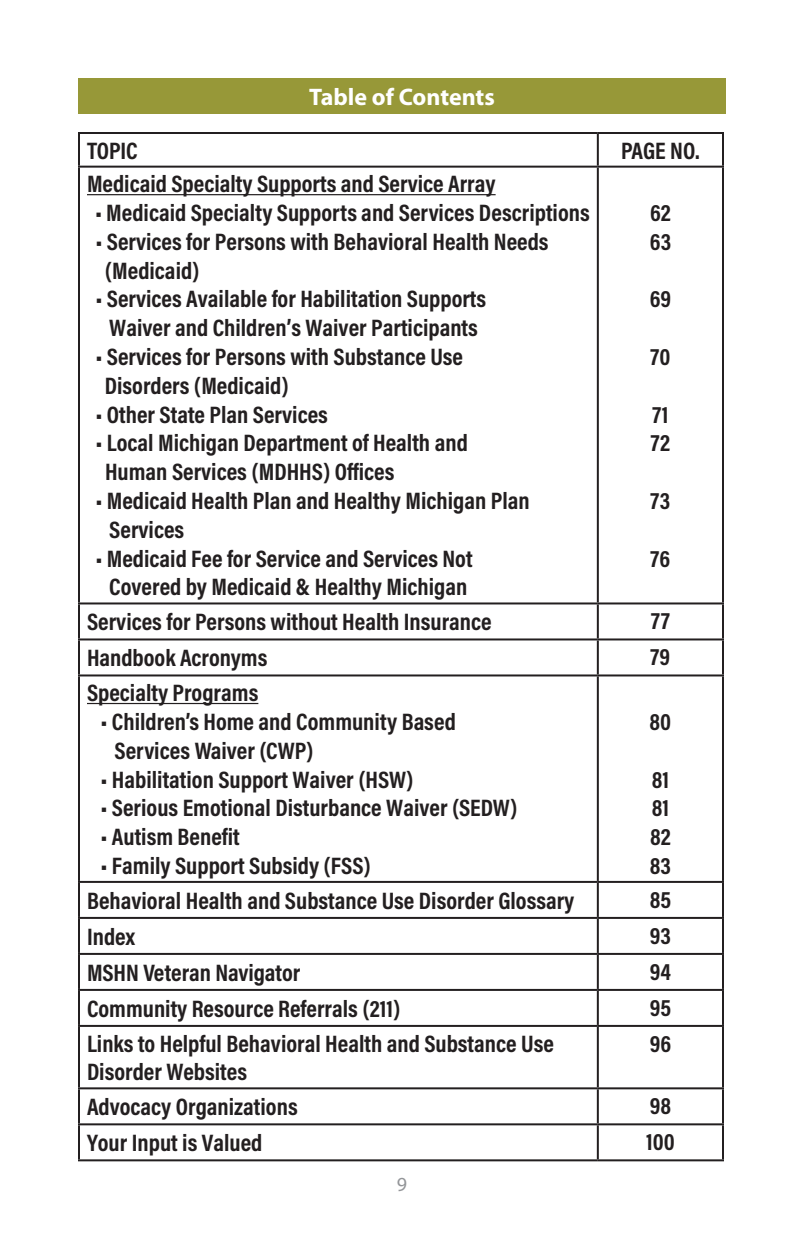
<style>
.page{position:relative;width:804px;height:1236px;background:#fff}
.page>*{position:absolute;margin:0;border:0;box-sizing:border-box;transform-origin:0 0}
.t1{font:700 24px/28.8px "Acumin Pro Cond";color:#231f20}
.t2{font:700 24px "Myriad Pro";color:#fff}
.t3{font:20px "Myriad Pro";color:#939598}
</style>
<div class="page">
<div style="left:78px;top:78px;width:648px;height:36px;background:#979838"></div>
<hr style="left:78px;top:132px;width:520px;height:2px;background:#231f20">
<hr style="left:78px;top:134px;width:2px;height:32px;background:#231f20">
<hr style="left:598px;top:132px;width:126px;height:2px;background:#231f20">
<hr style="left:597px;top:134px;width:2px;height:32px;background:#231f20">
<hr style="left:722px;top:134px;width:2px;height:32px;background:#231f20">
<hr style="left:78px;top:166px;width:520px;height:2px;background:#231f20">
<hr style="left:78px;top:168px;width:2px;height:434px;background:#231f20">
<hr style="left:598px;top:166px;width:126px;height:2px;background:#231f20">
<hr style="left:597px;top:168px;width:2px;height:434px;background:#231f20">
<hr style="left:722px;top:168px;width:2px;height:434px;background:#231f20">
<hr style="left:78px;top:602px;width:520px;height:2px;background:#231f20">
<hr style="left:78px;top:604px;width:2px;height:34px;background:#231f20">
<hr style="left:598px;top:602px;width:126px;height:2px;background:#231f20">
<hr style="left:597px;top:604px;width:2px;height:34px;background:#231f20">
<hr style="left:722px;top:604px;width:2px;height:34px;background:#231f20">
<hr style="left:78px;top:638px;width:520px;height:2px;background:#231f20">
<hr style="left:78px;top:640px;width:2px;height:34px;background:#231f20">
<hr style="left:598px;top:638px;width:126px;height:2px;background:#231f20">
<hr style="left:597px;top:640px;width:2px;height:34px;background:#231f20">
<hr style="left:722px;top:640px;width:2px;height:34px;background:#231f20">
<hr style="left:78px;top:674px;width:520px;height:2px;background:#231f20">
<hr style="left:78px;top:676px;width:2px;height:205px;background:#231f20">
<hr style="left:598px;top:674px;width:126px;height:2px;background:#231f20">
<hr style="left:597px;top:676px;width:2px;height:205px;background:#231f20">
<hr style="left:722px;top:676px;width:2px;height:205px;background:#231f20">
<hr style="left:78px;top:881px;width:520px;height:2px;background:#231f20">
<hr style="left:78px;top:883px;width:2px;height:34px;background:#231f20">
<hr style="left:598px;top:881px;width:126px;height:2px;background:#231f20">
<hr style="left:597px;top:883px;width:2px;height:34px;background:#231f20">
<hr style="left:722px;top:883px;width:2px;height:34px;background:#231f20">
<hr style="left:78px;top:917px;width:520px;height:2px;background:#231f20">
<hr style="left:78px;top:919px;width:2px;height:34px;background:#231f20">
<hr style="left:598px;top:917px;width:126px;height:2px;background:#231f20">
<hr style="left:597px;top:919px;width:2px;height:34px;background:#231f20">
<hr style="left:722px;top:919px;width:2px;height:34px;background:#231f20">
<hr style="left:78px;top:953px;width:520px;height:2px;background:#231f20">
<hr style="left:78px;top:955px;width:2px;height:34px;background:#231f20">
<hr style="left:598px;top:953px;width:126px;height:2px;background:#231f20">
<hr style="left:597px;top:955px;width:2px;height:34px;background:#231f20">
<hr style="left:722px;top:955px;width:2px;height:34px;background:#231f20">
<hr style="left:78px;top:989px;width:520px;height:2px;background:#231f20">
<hr style="left:78px;top:991px;width:2px;height:34px;background:#231f20">
<hr style="left:598px;top:989px;width:126px;height:2px;background:#231f20">
<hr style="left:597px;top:991px;width:2px;height:34px;background:#231f20">
<hr style="left:722px;top:991px;width:2px;height:34px;background:#231f20">
<hr style="left:78px;top:1025px;width:520px;height:2px;background:#231f20">
<hr style="left:78px;top:1027px;width:2px;height:60px;background:#231f20">
<hr style="left:598px;top:1025px;width:126px;height:2px;background:#231f20">
<hr style="left:597px;top:1027px;width:2px;height:60px;background:#231f20">
<hr style="left:722px;top:1027px;width:2px;height:60px;background:#231f20">
<hr style="left:78px;top:1087px;width:520px;height:2px;background:#231f20">
<hr style="left:78px;top:1089px;width:2px;height:34px;background:#231f20">
<hr style="left:598px;top:1087px;width:126px;height:2px;background:#231f20">
<hr style="left:597px;top:1089px;width:2px;height:34px;background:#231f20">
<hr style="left:722px;top:1089px;width:2px;height:34px;background:#231f20">
<hr style="left:78px;top:1123px;width:520px;height:2px;background:#231f20">
<hr style="left:78px;top:1125px;width:2px;height:34px;background:#231f20">
<hr style="left:598px;top:1123px;width:126px;height:2px;background:#231f20">
<hr style="left:597px;top:1125px;width:2px;height:34px;background:#231f20">
<hr style="left:722px;top:1125px;width:2px;height:34px;background:#231f20">
<hr style="left:78px;top:1159px;width:520px;height:2px;background:#231f20">
<hr style="left:598px;top:1159px;width:126px;height:2px;background:#231f20">
<hr style="left:87px;top:194px;width:409px;height:1px;background:#231f20">
<hr style="left:87px;top:703px;width:171px;height:1px;background:#231f20">
<p class="t2" style="left:309px;top:81px;width:187px">Table of Contents</p>
<p class="t1" style="left:87px;top:135px;width:52px">TOPIC</p>
<p class="t1" style="left:621px;top:135px;width:80px">PAGE NO.</p>
<p class="t1" style="left:87px;top:169px;width:410px">Medicaid Specialty Supports and Service Array</p>
<p class="t1" style="left:96px;top:198px;width:496px">• Medicaid Specialty Supports and Services Descriptions</p>
<p class="t1" style="left:96px;top:227px;width:454px">• Services for Persons with Behavioral Health Needs</p>
<p class="t1" style="left:105px;top:255px;width:96px">(Medicaid)</p>
<p class="t1" style="left:96px;top:284px;width:392px">• Services Available for Habilitation Supports</p>
<p class="t1" style="left:109px;top:313px;width:370px">Waiver and Children’s Waiver Participants</p>
<p class="t1" style="left:96px;top:342px;width:369px">• Services for Persons with Substance Use</p>
<p class="t1" style="left:105px;top:371px;width:185px">Disorders (Medicaid)</p>
<p class="t1" style="left:96px;top:399px;width:233px">• Other State Plan Services</p>
<p class="t1" style="left:96px;top:428px;width:373px">• Local Michigan Department of Health and</p>
<p class="t1" style="left:105px;top:457px;width:291px">Human Services (MDHHS) Offices</p>
<p class="t1" style="left:96px;top:486px;width:435px">• Medicaid Health Plan and Healthy Michigan Plan</p>
<p class="t1" style="left:109px;top:515px;width:76px">Services</p>
<p class="t1" style="left:96px;top:543px;width:378px">• Medicaid Fee for Service and Services Not</p>
<p class="t1" style="left:109px;top:572px;width:360px">Covered by Medicaid &amp; Healthy Michigan</p>
<p class="t1" style="left:650px;top:198px;width:22px">62</p>
<p class="t1" style="left:650px;top:227px;width:23px">63</p>
<p class="t1" style="left:650px;top:284px;width:23px">69</p>
<p class="t1" style="left:650px;top:342px;width:21px">70</p>
<p class="t1" style="left:652px;top:399px;width:17px">71</p>
<p class="t1" style="left:651px;top:428px;width:21px">72</p>
<p class="t1" style="left:651px;top:486px;width:21px">73</p>
<p class="t1" style="left:651px;top:543px;width:21px">76</p>
<p class="t1" style="left:87px;top:607px;width:406px">Services for Persons without Health Insurance</p>
<p class="t1" style="left:651px;top:606px;width:20px">77</p>
<p class="t1" style="left:87px;top:643px;width:182px">Handbook Acronyms</p>
<p class="t1" style="left:651px;top:642px;width:21px">79</p>
<p class="t1" style="left:87px;top:678px;width:173px">Specialty Programs</p>
<p class="t1" style="left:101px;top:707px;width:356px">• Children’s Home and Community Based</p>
<p class="t1" style="left:114px;top:735px;width:201px">Services Waiver (CWP)</p>
<p class="t1" style="left:101px;top:764px;width:314px">• Habilitation Support Waiver (HSW)</p>
<p class="t1" style="left:101px;top:793px;width:418px">• Serious Emotional Disturbance Waiver (SEDW)</p>
<p class="t1" style="left:101px;top:822px;width:140px">• Autism Benefit</p>
<p class="t1" style="left:101px;top:851px;width:271px">• Family Support Subsidy (FSS)</p>
<p class="t1" style="left:650px;top:707px;width:23px">80</p>
<p class="t1" style="left:652px;top:764px;width:19px">81</p>
<p class="t1" style="left:652px;top:793px;width:19px">81</p>
<p class="t1" style="left:650px;top:822px;width:22px">82</p>
<p class="t1" style="left:650px;top:851px;width:23px">83</p>
<p class="t1" style="left:87px;top:885px;width:489px">Behavioral Health and Substance Use Disorder Glossary</p>
<p class="t1" style="left:650px;top:884px;width:23px">85</p>
<p class="t1" style="left:87px;top:921px;width:49px">Index</p>
<p class="t1" style="left:650px;top:920px;width:23px">93</p>
<p class="t1" style="left:87px;top:957px;width:215px">MSHN Veteran Navigator</p>
<p class="t1" style="left:650px;top:956px;width:23px">94</p>
<p class="t1" style="left:87px;top:993px;width:315px">Community Resource Referrals (211)</p>
<p class="t1" style="left:650px;top:992px;width:23px">95</p>
<p class="t1" style="left:87px;top:1028px;width:468px">Links to Helpful Behavioral Health and Substance Use<br>Disorder Websites</p>
<p class="t1" style="left:650px;top:1028px;width:23px">96</p>
<p class="t1" style="left:87px;top:1092px;width:212px">Advocacy Organizations</p>
<p class="t1" style="left:650px;top:1091px;width:23px">98</p>
<p class="t1" style="left:87px;top:1128px;width:177px">Your Input is Valued</p>
<p class="t1" style="left:646px;top:1127px;width:30px">100</p>
<p class="t3" style="left:397px;top:1172px;width:12px">9</p>
</div>
